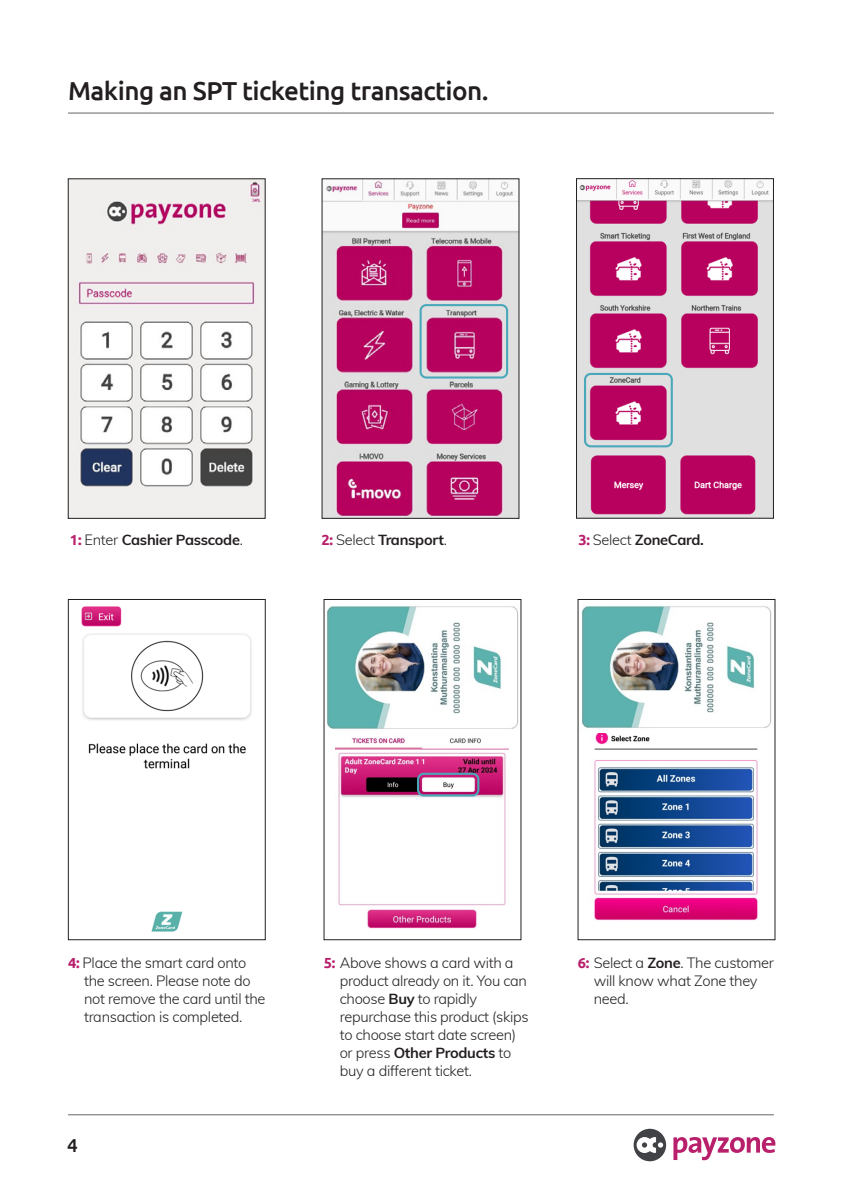
<style>
.page{position:relative;width:842px;height:1191px;background:#fff}
.page>*{position:absolute;margin:0;border:0;box-sizing:border-box;transform-origin:0 0}
.t1{font:500 26px "Ubuntu";letter-spacing:-.02em;color:#231f20}
.t2{font:500 18.8px "Ubuntu";color:#231f20}
.t3{font:300 14.6px/18px "Muli";letter-spacing:-.02em;color:#231f20}
.t4{font:700 14.6px "Muli";letter-spacing:-.02em;color:#231f20}
.s1{font-family:"Ubuntu";color:#b8206c}
.s2{font-weight:300}
.s3{font-family:"Ubuntu";font-weight:700;color:#b8206c}
.s4{font-weight:700}
</style>
<div class="page">
<hr style="left:68px;top:113px;width:706px;height:1px;background:#64666a">
<hr style="left:68px;top:1114px;width:706px;height:1px;background:#64666a">
<div style="left:634px;top:1128px;width:32px;height:33px;background:#404245;border-radius:50%"></div>
<svg style="left:637px;top:1137px;width:26px;height:16px"></svg>
<svg style="left:673px;top:1137px;width:102px;height:23px"></svg>
<img style="left:70px;top:180px;width:193px;height:336px">
<div style="left:68px;top:178px;width:197px;height:340px;border:1px solid #231f20"></div>
<img style="left:578px;top:180px;width:194px;height:336px">
<div style="left:576px;top:178px;width:198px;height:340px;border:1px solid #231f20"></div>
<img style="left:324px;top:180px;width:193px;height:336px">
<div style="left:420px;top:304px;width:88px;height:74px;border:2px solid #4aa8ba;border-radius:6px"></div>
<div style="left:584px;top:373px;width:89px;height:74px;border:2px solid #4aa8ba;border-radius:6px"></div>
<img style="left:81px;top:606px;width:171px;height:326px">
<div style="left:68px;top:599px;width:198px;height:341px;border:1px solid #231f20"></div>
<img style="left:335px;top:738px;width:173px;height:191px">
<img style="left:327px;top:605px;width:192px;height:124px">
<div style="left:324px;top:599px;width:197px;height:341px;border:1px solid #231f20"></div>
<img style="left:594px;top:733px;width:164px;height:188px">
<img style="left:582px;top:605px;width:190px;height:123px">
<div style="left:578px;top:599px;width:197px;height:341px;border:1px solid #231f20"></div>
<div style="left:417px;top:772px;width:62px;height:24px;border:2px solid #4aa8ba;border-radius:6px"></div>
<p class="t1" style="left:68px;top:74px;width:422px">Making an SPT ticketing transaction.</p>
<p class="t4" style="left:70px;top:529px;width:174px"><span class="s1">1:</span> <span class="s2">Enter</span> Cashier Passcode<span class="s2">.</span></p>
<p class="t4" style="left:321px;top:529px;width:127px"><span class="s1">2:</span> <span class="s2">Select</span> Transport<span class="s2">.</span></p>
<p class="t4" style="left:578px;top:529px;width:127px"><span class="s1">3:</span> <span class="s2">Select</span> ZoneCard.</p>
<p class="t3" style="left:84px;top:953px;width:183px;text-indent:-16px"><span class="s3">4:</span> Place the smart card onto the screen. Please note do not remove the card until the transaction is completed.</p>
<p class="t3" style="left:340px;top:953px;width:190px;text-indent:-16px"><span class="s3">5:</span> Above shows a card with a product already on it. You can choose <span class="s4">Buy</span> to rapidly repurchase this product (skips to choose start date screen) or press <span class="s4">Other Products</span> to buy a different ticket.</p>
<p class="t3" style="left:594px;top:953px;width:182px;text-indent:-16px"><span class="s3">6:</span> Select a <span class="s4">Zone</span>. The customer will know what Zone they need.</p>
<p class="t2" style="left:67px;top:1133px;width:12px">4</p>
</div>
